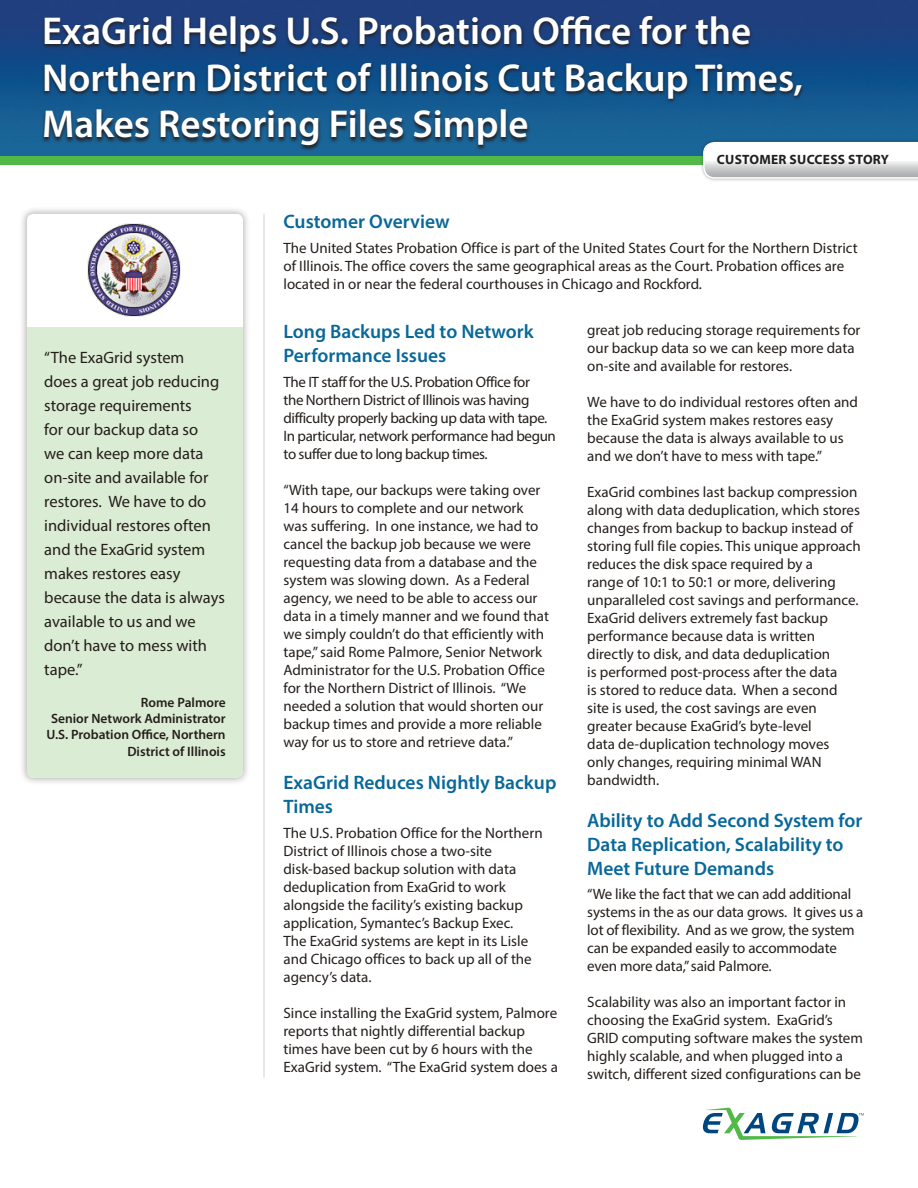
<style>
.page{position:relative;width:918px;height:1188px;background:#fff}
.page>*{position:absolute;margin:0;border:0;box-sizing:border-box;transform-origin:0 0}
.Headline{font:600 39px/46.8px "Myriad Pro";color:#fff}
.Blue_Paragraph_heade{font:600 19.5px/24px "Myriad Pro";color:#086899}
.Customer_Quote{font:16.5px/24px "Myriad Pro";color:#241e1b}
.Body_Copy{font:15px/18px "Myriad Pro";color:#241e1b}
.Body_Copy-2{font:15px/18px "Myriad Pro";letter-spacing:-.025em;color:#241e1b}
.Quote_Author{font:600 13.5px/16.2px "Myriad Pro";color:#241e1b;text-align:right}
.t1{font:700 13.5px "Myriad Pro";letter-spacing:.02em;color:#231f20}
</style>
<div class="page">
<img style="left:0;top:0;width:918px;height:156px">
<div style="left:0;top:156px;width:918px;height:8px;background:#51b948"></div>
<div style="left:700px;top:139px;width:218px;height:43px;background:#231f20;opacity:.4"></div>
<svg style="left:703px;top:142px;width:215px;height:37px"></svg>
<svg style="left:702px;top:1107px;width:162px;height:33px"></svg>
<div style="left:19px;top:206px;width:232px;height:579px;background:#231f20;opacity:.4"></div>
<div style="left:27px;top:214px;width:216px;height:564px;background:#fff;border-radius:7px"></div>
<div style="left:27px;top:327px;width:216px;height:451px;background:#dbecd4"></div>
<svg style="left:41px;top:15px;width:764px;height:136px;background:#1a4978"></svg>
<hr style="left:264px;top:214px;width:1px;height:864px;background:#d1d2d4">
<img style="left:87px;top:223px;width:94px;height:94px">
<p class="Headline" style="left:42px;top:6px;width:763px">ExaGrid Helps U.S. Probation Office for the<br>Northern District of Illinois Cut Backup Times,<br>Makes Restoring Files Simple</p>
<p class="t1" style="left:717px;top:151px;width:174px">CUSTOMER SUCCESS STORY</p>
<p class="Customer_Quote" style="left:44px;top:345px;width:182px">“The ExaGrid system<br>does a great job reducing storage requirements<br>for our backup data so<br>we can keep more data on-site and available for restores. We have to do individual restores often and the ExaGrid system makes restores easy because the data is always available to us and we don’t have to mess with tape.”</p>
<p class="Quote_Author" style="left:141px;top:694px;width:86px">Rome Palmore</p>
<p class="Quote_Author" style="left:51px;top:710px;width:176px">Senior Network Administrator</p>
<p class="Quote_Author" style="left:46px;top:726px;width:181px">U.S. Probation Office, Northern<br>District of Illinois</p>
<p class="Blue_Paragraph_heade" style="left:284px;top:209px;width:168px">Customer Overview</p>
<p class="Body_Copy" style="left:284px;top:239px;width:576px">The United States Probation Office is part of the United States Court for the Northern District of Illinois. The office covers the same geographical areas as the Court. Probation offices are located in or near the federal courthouses in Chicago and Rockford.</p>
<p class="Blue_Paragraph_heade" style="left:284px;top:319px;width:252px">Long Backups Led to Network<br>Performance Issues</p>
<p class="Body_Copy-2" style="left:284px;top:373px;width:274px">The IT staff for the U.S. Probation Office for<br>the Northern District of Illinois was having difficulty properly backing up data with tape.<br>In particular, network performance had begun to suffer due to long backup times.</p>
<p class="Body_Copy" style="left:284px;top:481px;width:267px">“With tape, our backups were taking over 14 hours to complete and our network was suffering. In one instance, we had to cancel the backup job because we were requesting data from a database and the system was slowing down. As a Federal agency, we need to be able to access our data in a timely manner and we found that we simply couldn’t do that efficiently with tape,” said Rome Palmore, Senior Network Administrator for the U.S. Probation Office for the Northern District of Illinois. “We needed a solution that would shorten our backup times and provide a more reliable way for us to store and retrieve data.”</p>
<p class="Blue_Paragraph_heade" style="left:284px;top:770px;width:274px">ExaGrid Reduces Nightly Backup<br>Times</p>
<p class="Body_Copy" style="left:284px;top:823px;width:261px">The U.S. Probation Office for the Northern District of Illinois chose a two-site disk-based backup solution with data deduplication from ExaGrid to work alongside the facility’s existing backup application, Symantec’s Backup Exec.<br>The ExaGrid systems are kept in its Lisle and Chicago offices to back up all of the agency’s data.</p>
<p class="Body_Copy" style="left:284px;top:1003px;width:276px">Since installing the ExaGrid system, Palmore reports that nightly differential backup times have been cut by 6 hours with the ExaGrid system. “The ExaGrid system does a</p>
<p class="Body_Copy" style="left:587px;top:320px;width:275px">great job reducing storage requirements for our backup data so we can keep more data on-site and available for restores.</p>
<p class="Body_Copy" style="left:587px;top:392px;width:272px">We have to do individual restores often and the ExaGrid system makes restores easy because the data is always available to us and we don’t have to mess with tape.”</p>
<p class="Body_Copy" style="left:587px;top:482px;width:275px">ExaGrid combines last backup compression along with data deduplication, which stores changes from backup to backup instead of storing full file copies. This unique approach reduces the disk space required by a<br>range of 10:1 to 50:1 or more, delivering unparalleled cost savings and performance.<br>ExaGrid delivers extremely fast backup performance because data is written directly to disk, and data deduplication<br>is performed post-process after the data<br>is stored to reduce data. When a second site is used, the cost savings are even greater because ExaGrid’s byte-level<br>data de-duplication technology moves<br>only changes, requiring minimal WAN bandwidth.</p>
<p class="Blue_Paragraph_heade" style="left:587px;top:808px;width:277px">Ability to Add Second System for<br>Data Replication, Scalability to<br>Meet Future Demands</p>
<p class="Body_Copy" style="left:587px;top:885px;width:278px">“We like the fact that we can add additional systems in the as our data grows. It gives us a lot of flexibility. And as we grow, the system can be expanded easily to accommodate even more data,” said Palmore.</p>
<p class="Body_Copy" style="left:587px;top:993px;width:277px">Scalability was also an important factor in choosing the ExaGrid system. ExaGrid’s GRID computing software makes the system highly scalable, and when plugged into a switch, different sized configurations can be</p>
</div>
